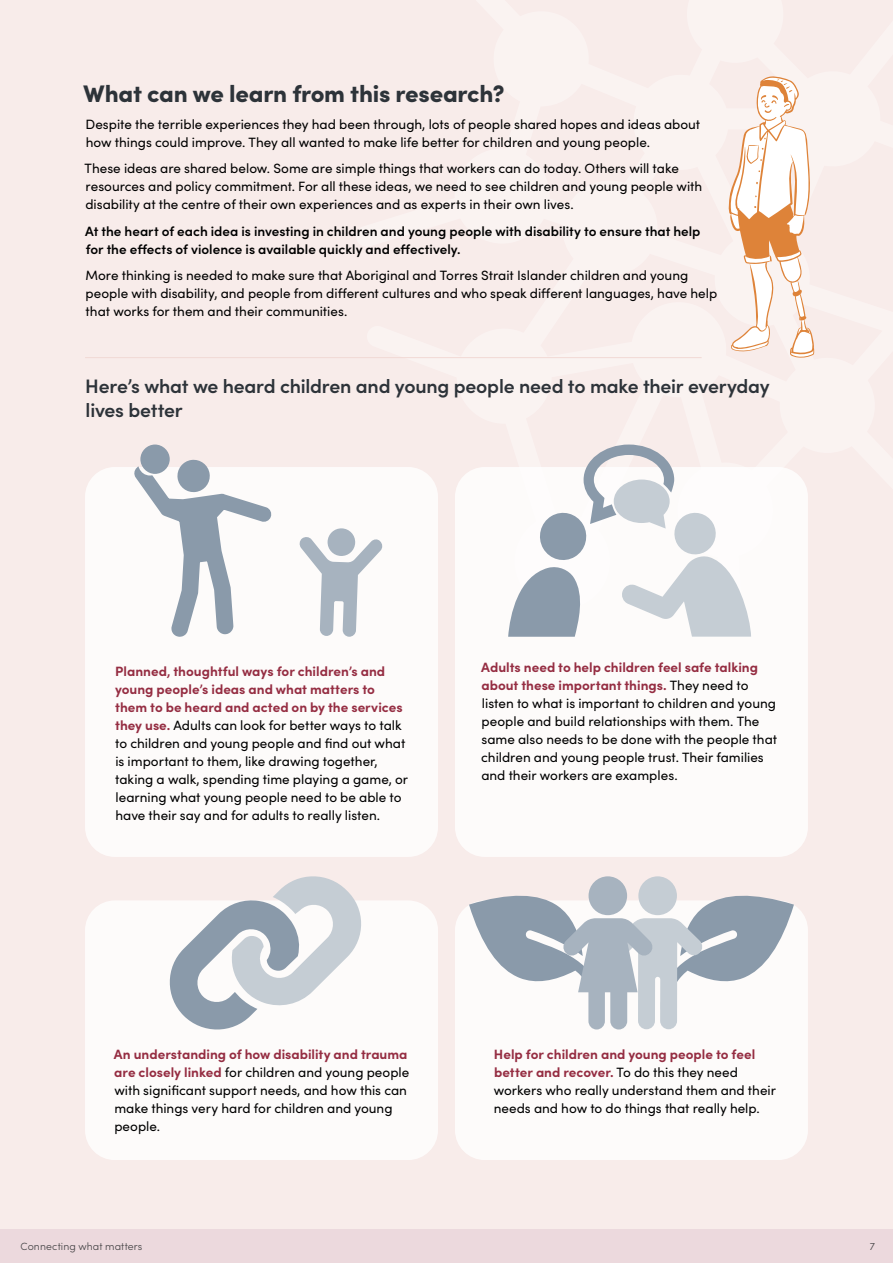
<style>
.page{position:relative;width:893px;height:1263px;background:#f8ecea}
.page>*{position:absolute;margin:0;border:0;box-sizing:border-box;transform-origin:0 0}
.t1{font:900 24px "Sofia Pro";letter-spacing:-.01em;color:#2d3339}
.t2{font:600 19.5px/24px "Sofia Pro";letter-spacing:-.01em;color:#2d3339}
.Body_paragraph{font:13.5px/18px "Sofia Pro";color:#000}
.Body_paragraph-2{font:600 13.5px/18px "Sofia Pro";color:#000}
.t3{font:300 10.5px "Sofia Pro";letter-spacing:.01em;color:#414042}
.s1{font-weight:700;color:#952d42}
</style>
<div class="page">
<div style="left:0;top:1229px;width:893px;height:34px;background:#ecd9dd"></div>
<div style="left:455px;top:900px;width:353px;height:260px;background:#fff;border-radius:30px"></div>
<div style="left:455px;top:467px;width:353px;height:390px;background:#fff;border-radius:30px"></div>
<div style="left:85px;top:467px;width:353px;height:390px;background:#fff;border-radius:30px"></div>
<div style="left:85px;top:900px;width:353px;height:260px;background:#fff;border-radius:30px"></div>
<svg style="left:728px;top:76px;width:87px;height:282px"></svg>
<div style="left:638px;top:876px;width:39px;height:39px;background:#c5cdd4;border-radius:50%"></div>
<div style="left:589px;top:876px;width:38px;height:39px;background:#a7b3bf;border-radius:50%"></div>
<svg style="left:469px;top:892px;width:325px;height:137px"></svg>
<svg style="left:165px;top:876px;width:201px;height:154px"></svg>
<svg style="left:135px;top:460px;width:137px;height:177px"></svg>
<div style="left:141px;top:445px;width:28px;height:28px;background:#8a9aaa;border-radius:50%"></div>
<div style="left:140px;top:444px;width:30px;height:30px;border:2px solid #8a9aaa;border-radius:50%"></div>
<svg style="left:299px;top:537px;width:84px;height:100px"></svg>
<div style="left:327px;top:528px;width:28px;height:28px;background:#a7b3bf;border-radius:50%"></div>
<svg style="left:508px;top:444px;width:243px;height:193px"></svg>
<hr style="left:85px;top:357px;width:617px;height:1px;background:#f1d9d5">
<h2 class="t1" style="left:83px;top:75px;width:423px">What can we learn from this research?</h2>
<p class="Body_paragraph" style="left:86px;top:114px;width:616px">Despite the terrible experiences they had been through, lots of people shared hopes and ideas about how things could improve. They all wanted to make life better for children and young people.</p>
<p class="Body_paragraph" style="left:85px;top:159px;width:619px">These ideas are shared below. Some are simple things that workers can do today. Others will take resources and policy commitment. For all these ideas, we need to see children and young people with disability at the centre of their own experiences and as experts in their own lives.</p>
<p class="Body_paragraph-2" style="left:85px;top:221px;width:617px">At the heart of each idea is investing in children and young people with disability to ensure that help for the effects of violence is available quickly and effectively.</p>
<p class="Body_paragraph" style="left:85px;top:266px;width:633px">More thinking is needed to make sure that Aboriginal and Torres Strait Islander children and young people with disability, and people from different cultures and who speak different languages, have help that works for them and their communities.</p>
<h3 class="t2" style="left:85px;top:373px;width:686px">Here’s what we heard children and young people need to make their everyday lives better</h3>
<p class="Body_paragraph" style="left:115px;top:661px;width:295px"><span class="s1">Planned, thoughtful ways for children’s and young people’s ideas and what matters to them to be heard and acted on by the services they use.</span> Adults can look for better ways to talk to children and young people and find out what is important to them, like drawing together, taking a walk, spending time playing a game, or learning what young people need to be able to have their say and for adults to really listen.</p>
<p class="Body_paragraph" style="left:481px;top:657px;width:298px"><span class="s1">Adults need to help children feel safe talking about these important things.</span> They need to listen to what is important to children and young people and build relationships with them. The same also needs to be done with the people that children and young people trust. Their families and their workers are examples.</p>
<p class="Body_paragraph" style="left:114px;top:1044px;width:297px"><span class="s1">An understanding of how disability and trauma are closely linked</span> for children and young people with significant support needs, and how this can make things very hard for children and young people.</p>
<p class="Body_paragraph" style="left:494px;top:1044px;width:284px"><span class="s1">Help for children and young people to feel better and recover.</span> To do this they need workers who really understand them and their needs and how to do things that really help.</p>
<p class="t3" style="left:21px;top:1238px;width:123px">Connecting what matters</p>
<p class="t3" style="left:870px;top:1238px;width:7px">7</p>
</div>
